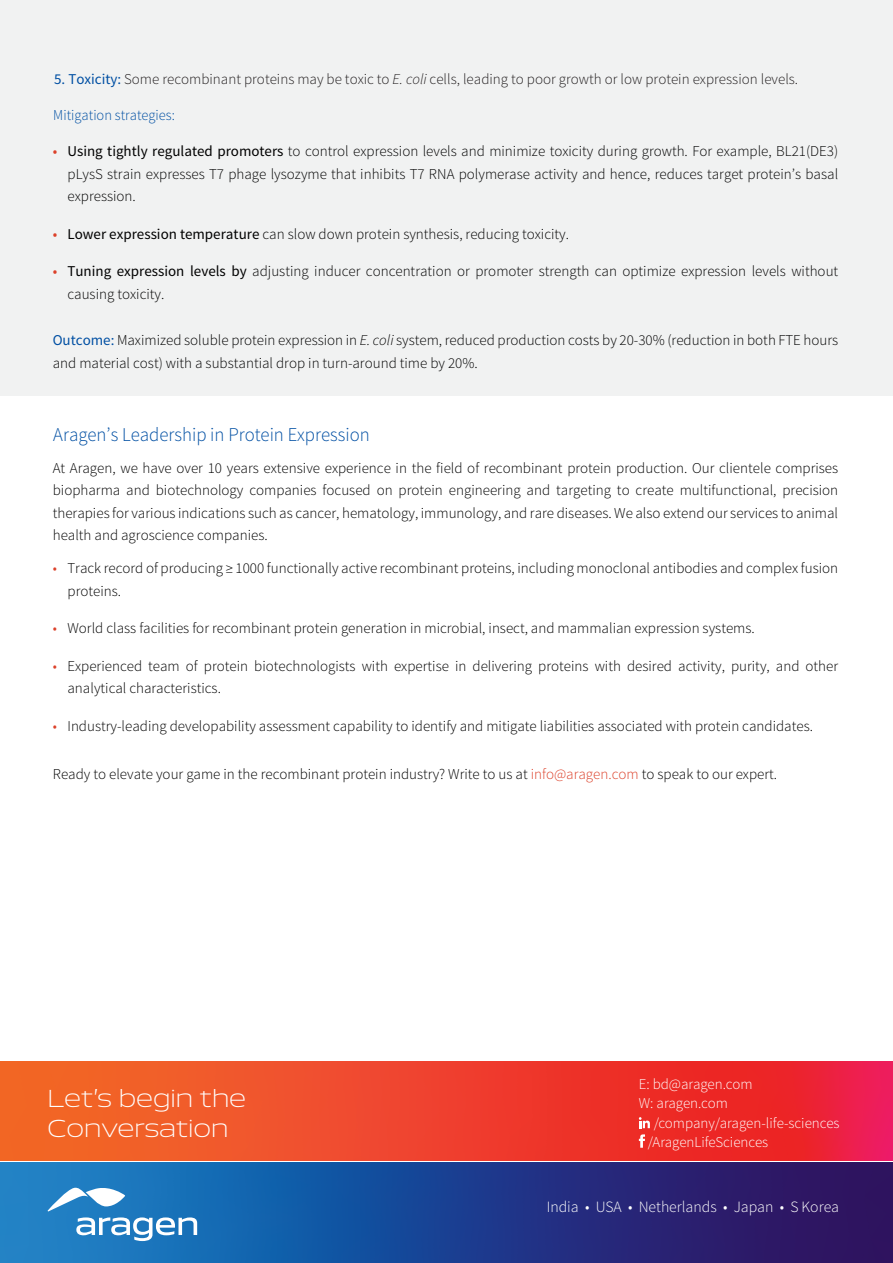
<style>
.page{position:relative;width:893px;height:1263px;background:#fff}
.page>*{position:absolute;margin:0;border:0;box-sizing:border-box;transform-origin:0 0}
.t1{font:300 22.5px/30px "Aero";color:#fff}
.t2{font:300 19.5px "Source Sans Pro";color:#004fa3;scale:.96 1}
.t3{font:300 15.75px "Source Sans Pro";color:#fff}
.t4{font:300 15px/22.5px "Source Sans Pro";color:#000}
.t5{font:300 15px "Source Sans Pro";color:#231f20}
.t6{font:300 15px/19.5px "Source Sans Pro";color:#fff}
.t7{font:300 15px "Source Sans Pro";color:#004fa3;scale:.96 1}
.s1{font-weight:400;color:#004fa3}
.s2{font-style:italic}
.s3{font-weight:400;color:#dc412a}
.s4{font-weight:400}
.s5{color:#dc412a}
</style>
<div class="page">
<div style="left:0;top:0;width:893px;height:395px;background:#f1f2f2"></div>
<svg style="left:0;top:1062px;width:893px;height:98px;background:#ee412c"></svg>
<svg style="left:639px;top:1117px;width:11px;height:11px"></svg>
<svg style="left:639px;top:1134px;width:6px;height:14px"></svg>
<svg style="left:0;top:1163px;width:893px;height:100px;background:#1f428f"></svg>
<svg style="left:76px;top:1217px;width:121px;height:24px"></svg>
<svg style="left:47px;top:1186px;width:78px;height:25px"></svg>
<p class="t5" style="left:54px;top:69px;width:746px"><span class="s1">5. Toxicity:</span> Some recombinant proteins may be toxic to <span class="s2">E. coli</span> cells, leading to poor growth or low protein expression levels.</p>
<p class="t7" style="left:53px;top:106px;width:128px">Mitigation strategies:</p>
<p class="t4" style="left:68px;top:140px;width:772px;text-align:justify;text-indent:-15px"><span class="s3">•</span> <span class="s4">Using tightly regulated promoters</span> to control expression levels and minimize toxicity during growth. For example, BL21(DE3) pLysS strain expresses T7 phage lysozyme that inhibits T7 RNA polymerase activity and hence, reduces target protein’s basal expression.</p>
<p class="t4" style="left:53px;top:223px;width:518px"><span class="s3">•</span> <span class="s4">Lower expression temperature</span> can slow down protein synthesis, reducing toxicity.</p>
<p class="t4" style="left:68px;top:260px;width:772px;text-indent:-15px"><span class="s3">•</span> <span class="s4">Tuning expression levels by</span> adjusting inducer concentration or promoter strength can optimize expression levels without causing toxicity.</p>
<p class="t4" style="left:53px;top:329px;width:787px"><span class="s1">Outcome:</span> Maximized soluble protein expression in <span class="s2">E. coli</span> system, reduced production costs by 20-30% (reduction in both FTE hours and material cost) with a substantial drop in turn-around time by 20%.</p>
<h2 class="t2" style="left:53px;top:422px;width:331px">Aragen’s Leadership in Protein Expression</h2>
<p class="t4" style="left:53px;top:457px;width:787px;text-align:justify">At Aragen, we have over 10 years extensive experience in the field of recombinant protein production. Our clientele comprises biopharma and biotechnology companies focused on protein engineering and targeting to create multifunctional, precision therapies for various indications such as cancer, hematology, immunology, and rare diseases. We also extend our services to animal health and agroscience companies.</p>
<p class="t4" style="left:68px;top:557px;width:772px;text-indent:-15px"><span class="s5">•</span> Track record of producing ≥ 1000 functionally active recombinant proteins, including monoclonal antibodies and complex fusion proteins.</p>
<p class="t4" style="left:53px;top:617px;width:704px"><span class="s5">•</span> World class facilities for recombinant protein generation in microbial, insect, and mammalian expression systems.</p>
<p class="t4" style="left:68px;top:655px;width:772px;text-indent:-15px"><span class="s5">•</span> Experienced team of protein biotechnologists with expertise in delivering proteins with desired activity, purity, and other analytical characteristics.</p>
<p class="t4" style="left:53px;top:715px;width:762px"><span class="s5">•</span> Industry-leading developability assessment capability to identify and mitigate liabilities associated with protein candidates.</p>
<p class="t4" style="left:53px;top:763px;width:726px">Ready to elevate your game in the recombinant protein industry? Write to us at <span class="s5">info@aragen.com</span> to speak to our expert.</p>
<h1 class="t1" style="left:48px;top:1083px;width:200px">Let’s begin the<br>Conversation</h1>
<p class="t6" style="left:639px;top:1074px;width:115px">E: bd@aragen.com<br>W: aragen.com</p>
<p class="t6" style="left:648px;top:1113px;width:193px;text-indent:6px">/company/aragen-life-sciences /AragenLifeSciences</p>
<p class="t3" style="left:547px;top:1197px;width:294px">India • USA • Netherlands • Japan • S Korea</p>
</div>
